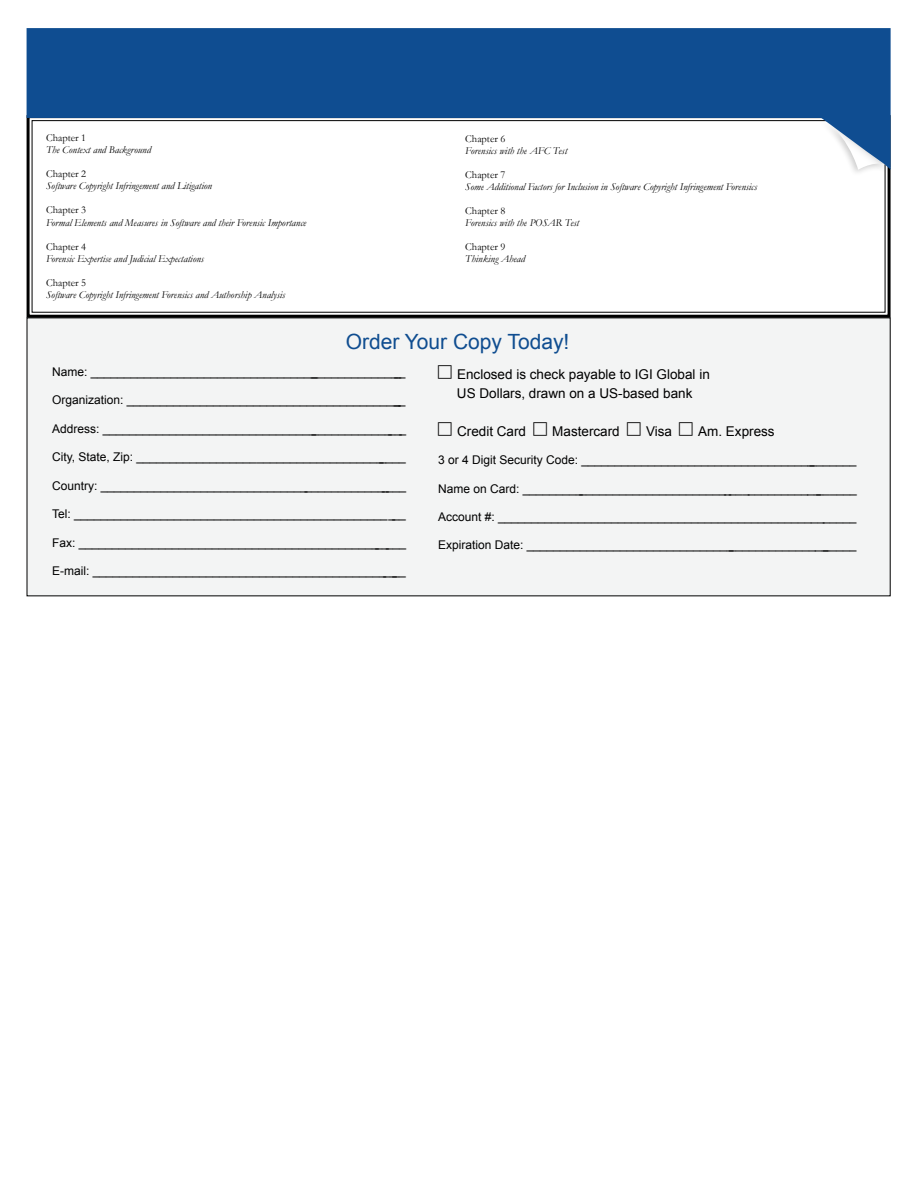
<style>
.page{position:relative;width:918px;height:1188px;background:#fff}
.page>*{position:absolute;margin:0;border:0;box-sizing:border-box;transform-origin:0 0}
.t1{font:21px "Arial";color:#0f4d90}
.t2{font:13.5px/19.5px "Arial";color:#000}
.t3{font:12px "Arial";color:#000}
.t4{font:italic 10.5px "Garamond";color:#000}
.t5{font:10.5px "Garamond";color:#000}
</style>
<div class="page">
<svg style="left:26px;top:114px;width:865px;height:205px"></svg>
<div style="left:27px;top:318px;width:863px;height:278px;background:#f3f4f4"></div>
<div style="left:814px;top:113px;width:77px;height:63px;background:#000;opacity:.2"></div>
<svg style="left:27px;top:28px;width:864px;height:141px;fill:#0f4d91"></svg>
<p class="t5" style="left:46px;top:131px;width:42px">Chapter 1</p>
<p class="t4" style="left:46px;top:143px;width:106px">The Context and Background</p>
<p class="t5" style="left:46px;top:167px;width:42px">Chapter 2</p>
<p class="t4" style="left:46px;top:179px;width:167px">Software Copyright Infringement and Litigation</p>
<p class="t5" style="left:46px;top:203px;width:42px">Chapter 3</p>
<p class="t4" style="left:46px;top:215px;width:262px">Formal Elements and Measures in Software and their Forensic Importance</p>
<p class="t5" style="left:46px;top:239px;width:42px">Chapter 4</p>
<p class="t4" style="left:46px;top:251px;width:159px">Forensic Expertise and Judicial Expectations</p>
<p class="t5" style="left:46px;top:275px;width:42px">Chapter 5</p>
<p class="t4" style="left:46px;top:287px;width:241px">Software Copyright Infringement Forensics and Authorship Analysis</p>
<p class="t5" style="left:465px;top:131px;width:42px">Chapter 6</p>
<p class="t4" style="left:465px;top:143px;width:104px">Forensics with the AFC Test</p>
<p class="t5" style="left:465px;top:167px;width:42px">Chapter 7</p>
<p class="t4" style="left:465px;top:179px;width:293px">Some Additional Factors for Inclusion in Software Copyright Infringement Forensics</p>
<p class="t5" style="left:465px;top:203px;width:42px">Chapter 8</p>
<p class="t4" style="left:465px;top:215px;width:115px">Forensics with the POSAR Test</p>
<p class="t5" style="left:465px;top:239px;width:42px">Chapter 9</p>
<p class="t4" style="left:465px;top:251px;width:61px">Thinking Ahead</p>
<h1 class="t1" style="left:346px;top:328px;width:225px">Order Your Copy Today!</h1>
<p class="t3" style="left:52px;top:364px;width:355px">Name: ________________________________________________</p>
<p class="t3" style="left:52px;top:392px;width:355px">Organization: __________________________________________</p>
<p class="t3" style="left:52px;top:421px;width:356px">Address: _______________________________________________</p>
<p class="t3" style="left:52px;top:449px;width:355px">City, State, Zip: _________________________________________</p>
<p class="t3" style="left:52px;top:478px;width:355px">Country: _______________________________________________</p>
<p class="t3" style="left:52px;top:506px;width:355px">Tel: __________________________________________________</p>
<p class="t3" style="left:52px;top:535px;width:355px">Fax: __________________________________________________</p>
<p class="t3" style="left:52px;top:563px;width:355px">E-mail: ________________________________________________</p>
<p class="t2" style="left:457px;top:364px;width:254px">Enclosed is check payable to IGI Global in<br>US Dollars, drawn on a US-based bank</p>
<p class="t2" style="left:457px;top:421px;width:70px">Credit Card</p>
<p class="t2" style="left:552px;top:421px;width:69px">Mastercard</p>
<p class="t2" style="left:646px;top:421px;width:28px">Visa</p>
<p class="t2" style="left:698px;top:421px;width:78px">Am. Express</p>
<p class="t3" style="left:438px;top:452px;width:420px">3 or 4 Digit Security Code: __________________________________________</p>
<p class="t3" style="left:438px;top:480px;width:420px">Name on Card: ____________________________________________________</p>
<p class="t3" style="left:438px;top:509px;width:420px">Account #: ______________________________________________________</p>
<p class="t3" style="left:438px;top:537px;width:420px">Expiration Date: ______________________________________________ _____</p>
</div>
